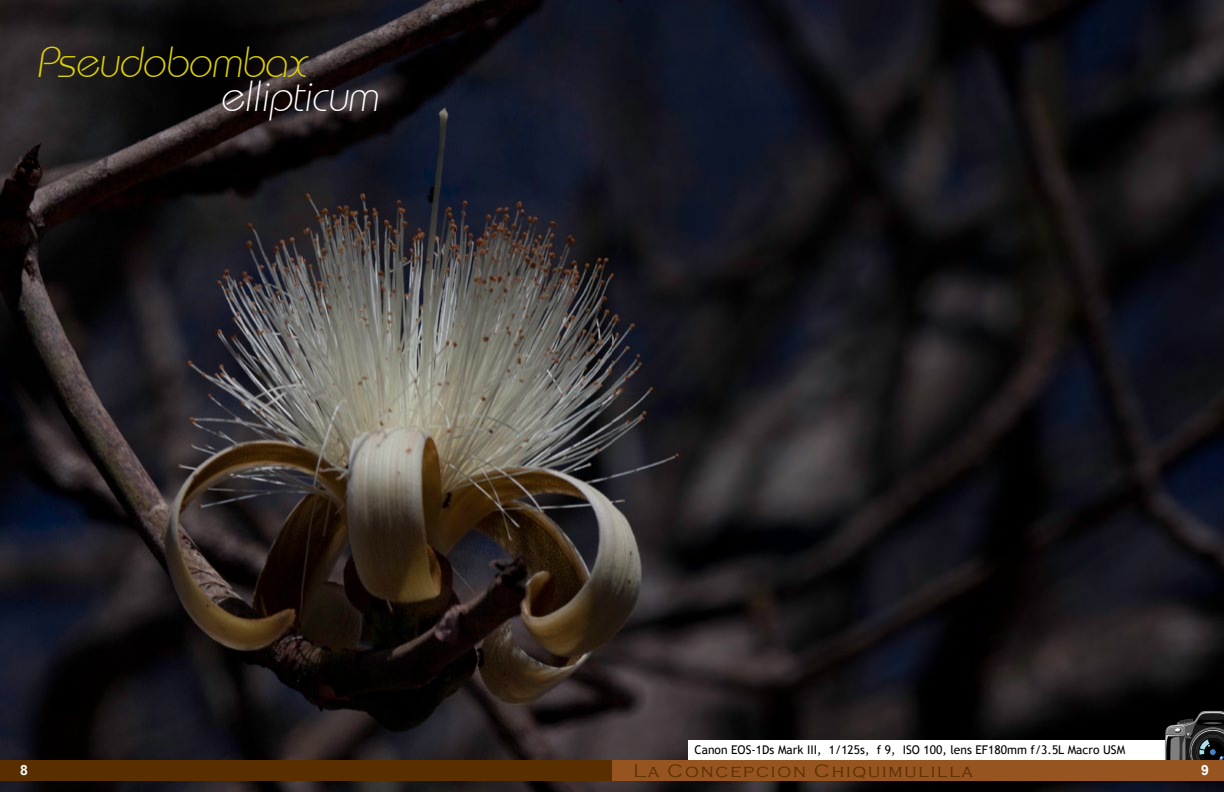
<style>
.page{position:relative;width:1224px;height:792px;background:#fff}
.page>*{position:absolute;margin:0;border:0;box-sizing:border-box;transform-origin:0 0}
.t1{font:300 43.3px "Brie";color:#ddd200}
.t2{font:300 43.3px "Brie";color:#fff}
.t3{font:300 18.4px "Copperplate Gothic";letter-spacing:.1em;color:#592f00}
.t4{font:700 14px "Arial";color:#fff}
.t5{font:12px "Trebuchet MS";color:#000}
</style>
<div class="page">
<img style="left:0;top:0;width:1224px;height:792px">
<div style="left:0;top:760px;width:612px;height:21px;background:#592f00"></div>
<div style="left:689px;top:740px;width:477px;height:21px;background:#fff"></div>
<svg style="left:1165px;top:711px;width:59px;height:49px"></svg>
<div style="left:612px;top:760px;width:612px;height:21px;background:#955420"></div>
<h1 class="t1" style="left:36px;top:42px;width:278px">Pseudobombax</h1>
<h1 class="t2" style="left:220px;top:77px;width:167px">ellipticum</h1>
<p class="t4" style="left:20px;top:760px;width:9px">8</p>
<p class="t5" style="left:695px;top:743px;width:432px">Canon EOS-1Ds Mark III, 1/125s, f 9, ISO 100, lens EF180mm f/3.5L Macro USM</p>
<h2 class="t3" style="left:634px;top:761px;width:341px">La Concepcion Chiquimulilla</h2>
<p class="t4" style="left:1201px;top:761px;width:9px">9</p>
</div>
